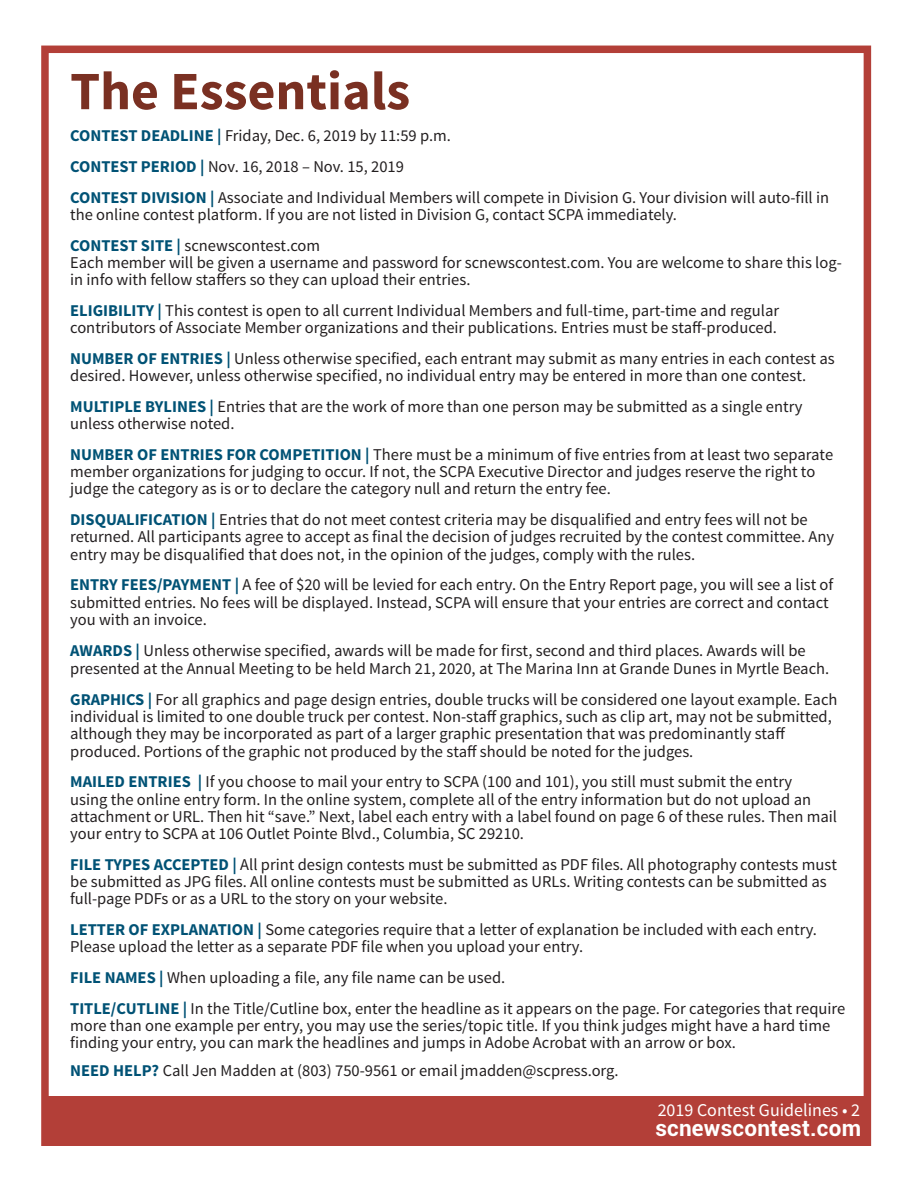
<style>
.page{position:relative;width:918px;height:1188px;background:#fff}
.page>*{position:absolute;margin:0;border:0;box-sizing:border-box;transform-origin:0 0}
.t1{font:700 54px "Source Sans Pro";color:#7a3022}
.t2{font:700 22.5px "Roboto";letter-spacing:.01em;color:#fff}
.t3{font:18px "Source Sans Pro";color:#fff}
.t4{font:16.5px/17.2px "Source Sans Pro";color:#231f20}
.s1{font-weight:700;color:#015275}
</style>
<div class="page">
<div style="left:41px;top:46px;width:830px;height:1100px;border:8px solid #b33f38"></div>
<div style="left:43px;top:1096px;width:824px;height:47px;background:#b33f38"></div>
<h1 class="t1" style="left:70px;top:71px;width:341px">The Essentials</h1>
<p class="t4" style="left:70px;top:122px;width:761px;line-height:30.8px"><span class="s1">CONTEST DEADLINE |</span> Friday, Dec. 6, 2019 by 11:59 p.m.<br><span class="s1">CONTEST PERIOD |</span> Nov. 16, 2018 – Nov. 15, 2019<br><span class="s1">CONTEST DIVISION |</span> Associate and Individual Members will compete in Division G. Your division will auto-fill in</p>
<p class="t4" style="left:70px;top:201px;width:608px;line-height:30.8px">the online contest platform. If you are not listed in Division G, contact SCPA immediately.<br><span class="s1">CONTEST SITE |</span> scnewscontest.com</p>
<p class="t4" style="left:70px;top:255px;width:773px">Each member will be given a username and password for scnewscontest.com. You are welcome to share this log&shy;in info with fellow staffers so they can upload their entries.</p>
<p class="t4" style="left:70px;top:303px;width:711px"><span class="s1">ELIGIBILITY |</span> This contest is open to all current Individual Members and full-time, part-time and regular contributors of Associate Member organizations and their publications. Entries must be staff-produced.</p>
<p class="t4" style="left:70px;top:351px;width:766px"><span class="s1">NUMBER OF ENTRIES |</span> Unless otherwise specified, each entrant may submit as many entries in each contest as desired. However, unless otherwise specified, no individual entry may be entered in more than one contest.</p>
<p class="t4" style="left:70px;top:399px;width:734px"><span class="s1">MULTIPLE BYLINES |</span> Entries that are the work of more than one person may be submitted as a single entry unless otherwise noted.</p>
<p class="t4" style="left:70px;top:447px;width:765px"><span class="s1">NUMBER OF ENTRIES FOR COMPETITION |</span> There must be a minimum of five entries from at least two separate member organizations for judging to occur. If not, the SCPA Executive Director and judges reserve the right to judge the category as is or to declare the category null and return the entry fee.</p>
<p class="t4" style="left:70px;top:513px;width:766px"><span class="s1">DISQUALIFICATION |</span> Entries that do not meet contest criteria may be disqualified and entry fees will not be returned. All participants agree to accept as final the decision of judges recruited by the contest committee. Any entry may be disqualified that does not, in the opinion of the judges, comply with the rules.</p>
<p class="t4" style="left:70px;top:578px;width:765px"><span class="s1">ENTRY FEES/PAYMENT |</span> A fee of $20 will be levied for each entry. On the Entry Report page, you will see a list of submitted entries. No fees will be displayed. Instead, SCPA will ensure that your entries are correct and contact you with an invoice.</p>
<p class="t4" style="left:70px;top:643px;width:761px;line-height:18.5px"><span class="s1">AWARDS |</span> Unless otherwise specified, awards will be made for first, second and third places. Awards will be presented at the Annual Meeting to be held March 21, 2020, at The Marina Inn at Grande Dunes in Myrtle Beach.</p>
<p class="t4" style="left:70px;top:692px;width:769px"><span class="s1">GRAPHICS |</span> For all graphics and page design entries, double trucks will be considered one layout example. Each individual is limited to one double truck per contest. Non-staff graphics, such as clip art, may not be submitted, although they may be incorporated as part of a larger graphic presentation that was predominantly staff produced. Portions of the graphic not produced by the staff should be noted for the judges.</p>
<p class="t4" style="left:70px;top:775px;width:768px"><span class="s1">MAILED ENTRIES |</span> If you choose to mail your entry to SCPA (100 and 101), you still must submit the entry<br>using the online entry form. In the online system, complete all of the entry information but do not upload an attachment or URL. Then hit “save.” Next, label each entry with a label found on page 6 of these rules. Then mail your entry to SCPA at 106 Outlet Pointe Blvd., Columbia, SC 29210.</p>
<p class="t4" style="left:70px;top:857px;width:768px"><span class="s1">FILE TYPES ACCEPTED |</span> All print design contests must be submitted as PDF files. All photography contests must be submitted as JPG files. All online contests must be submitted as URLs. Writing contests can be submitted as full-page PDFs or as a URL to the story on your website.</p>
<p class="t4" style="left:70px;top:923px;width:748px"><span class="s1">LETTER OF EXPLANATION |</span> Some categories require that a letter of explanation be included with each entry.<br>Please upload the letter as a separate PDF file when you upload your entry.</p>
<p class="t4" style="left:70px;top:964px;width:777px;line-height:30.8px"><span class="s1">FILE NAMES |</span> When uploading a file, any file name can be used.<br><span class="s1">TITLE/CUTLINE |</span> In the Title/Cutline box, enter the headline as it appears on the page. For categories that require</p>
<p class="t4" style="left:70px;top:1019px;width:762px">more than one example per entry, you may use the series/topic title. If you think judges might have a hard time finding your entry, you can mark the headlines and jumps in Adobe Acrobat with an arrow or box.</p>
<p class="t4" style="left:70px;top:1064px;width:550px"><span class="s1">NEED HELP?</span> Call Jen Madden at (803) 750-9561 or email jmadden@scpress.org.</p>
<p class="t3" style="left:658px;top:1103px;width:204px">2019 Contest Guidelines • 2</p>
<h2 class="t2" style="left:655px;top:1115px;width:207px">scnewscontest.com</h2>
</div>
